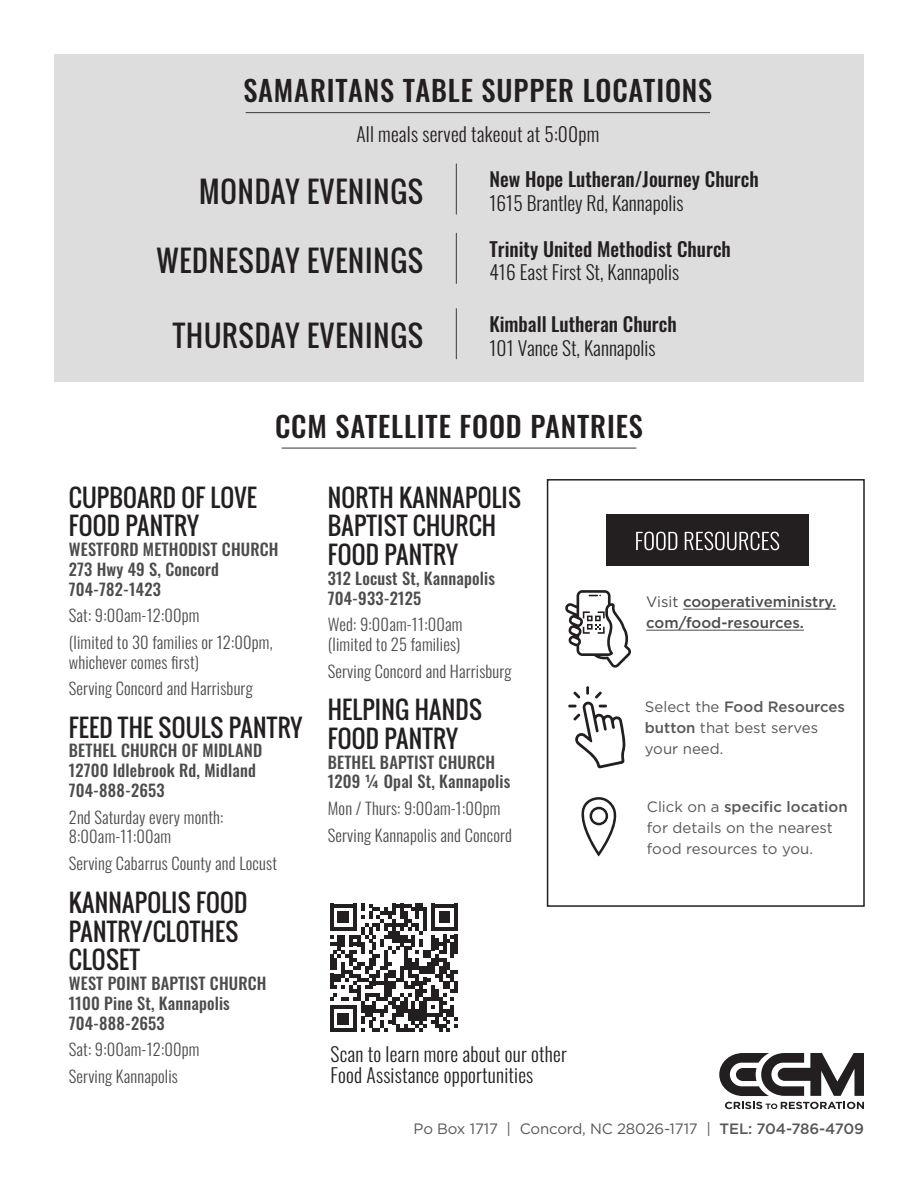
<style>
.page{position:relative;width:918px;height:1188px;background:#fff}
.page>*{position:absolute;margin:0;border:0;box-sizing:border-box;transform-origin:0 0}
.t1{font:500 28.5px "Oswald";letter-spacing:.03em;color:#231f20}
.t2{font:28.5px "Oswald";letter-spacing:.03em;color:#231f20}
.t3{font:24px/28.8px "Oswald";letter-spacing:.01em;color:#231f20}
.t4{font:300 19.5px/21px "Oswald";letter-spacing:.01em;color:#231f20}
.t5{font:500 19.5px/23.4px "Oswald";color:#231f20}
.t6{font:300 16.5px/19.8px "Oswald";letter-spacing:.01em;color:#4b4c4d}
.t7{font:500 16.5px/19.8px "Oswald";letter-spacing:.01em;color:#4b4c4d}
.t8{font:15px/21px "Gotham";color:#57585a}
.t9{font:500 15px/21px "Gotham";color:#4b4c4d}
.s1{font-weight:300}
.s2{font-weight:400}
.s3{font-weight:500}
</style>
<div class="page">
<div style="left:547px;top:479px;width:318px;height:428px;border:2px solid #231f20"></div>
<hr style="left:282px;top:448px;width:354px;height:1px;background:#4b4c4d">
<svg style="left:719px;top:1053px;width:145px;height:43px"></svg>
<svg style="left:725px;top:1102px;width:139px;height:7px"></svg>
<div style="left:54px;top:54px;width:810px;height:327px;background:#dedddd"></div>
<hr style="left:456px;top:164px;width:1px;height:50px;background:#4b4c4d">
<hr style="left:246px;top:112px;width:464px;height:1px;background:#4b4c4d">
<hr style="left:456px;top:233px;width:1px;height:51px;background:#4b4c4d">
<hr style="left:456px;top:308px;width:1px;height:51px;background:#4b4c4d">
<svg style="left:330px;top:904px;width:128px;height:128px"></svg>
<div style="left:606px;top:514px;width:203px;height:52px;background:#231f20"></div>
<svg style="left:636px;top:532px;width:143px;height:18px"></svg>
<svg style="left:568px;top:686px;width:58px;height:83px"></svg>
<hr style="left:683px;top:609px;width:153px;height:1px;background:#4b4c4d">
<hr style="left:646px;top:630px;width:158px;height:1px;background:#4b4c4d">
<svg style="left:565px;top:590px;width:66px;height:78px"></svg>
<svg style="left:581px;top:797px;width:36px;height:60px"></svg>
<p class="t1" style="left:243px;top:76px;width:470px">SAMARITANS TABLE SUPPER LOCATIONS</p>
<p class="t4" style="left:356px;top:121px;width:245px">All meals served takeout at 5:00pm</p>
<p class="t2" style="left:199px;top:170px;width:225px">MONDAY EVENINGS</p>
<p class="t2" style="left:157px;top:239px;width:268px">WEDNESDAY EVENINGS</p>
<p class="t2" style="left:173px;top:315px;width:252px">THURSDAY EVENINGS</p>
<p class="t5" style="left:489px;top:169px;width:271px">New Hope Lutheran/Journey Church</p>
<p class="t4" style="left:489px;top:190px;width:196px">1615 Brantley Rd, Kannapolis</p>
<p class="t5" style="left:489px;top:238px;width:243px">Trinity United Methodist Church</p>
<p class="t4" style="left:489px;top:260px;width:191px">416 East First St, Kannapolis</p>
<p class="t5" style="left:489px;top:314px;width:189px">Kimball Lutheran Church<br><span class="s1">101 Vance St, Kannapolis</span></p>
<p class="t1" style="left:275px;top:411px;width:369px">CCM SATELLITE FOOD PANTRIES</p>
<p class="t3" style="left:69px;top:483px;width:190px">CUPBOARD OF LOVE<br>FOOD PANTRY</p>
<p class="t7" style="left:69px;top:541px;width:211px">WESTFORD METHODIST CHURCH<br>273 Hwy 49 S, Concord<br>704-782-1423</p>
<p class="t6" style="left:69px;top:604px;width:132px">Sat: 9:00am-12:00pm</p>
<p class="t6" style="left:69px;top:631px;width:205px">(limited to 30 families or 12:00pm, whichever comes first)</p>
<p class="t6" style="left:69px;top:677px;width:185px">Serving Concord and Harrisburg</p>
<p class="t3" style="left:69px;top:713px;width:235px">FEED THE SOULS PANTRY</p>
<p class="t7" style="left:69px;top:742px;width:195px">BETHEL CHURCH OF MIDLAND<br>12700 Idlebrook Rd, Midland<br>704-888-2653</p>
<p class="t6" style="left:69px;top:805px;width:156px">2nd Saturday every month:</p>
<p class="t6" style="left:69px;top:825px;width:104px">8:00am-11:00am</p>
<p class="t6" style="left:69px;top:851px;width:210px">Serving Cabarrus County and Locust</p>
<p class="t3" style="left:69px;top:888px;width:180px">KANNAPOLIS FOOD<br>PANTRY/CLOTHES<br>CLOSET</p>
<p class="t7" style="left:69px;top:975px;width:199px">WEST POINT BAPTIST CHURCH<br>1100 Pine St, Kannapolis<br>704-888-2653</p>
<p class="t6" style="left:69px;top:1038px;width:132px">Sat: 9:00am-12:00pm</p>
<p class="t6" style="left:69px;top:1064px;width:111px">Serving Kannapolis</p>
<p class="t3" style="left:328px;top:483px;width:195px">NORTH KANNAPOLIS<br>BAPTIST CHURCH<br>FOOD PANTRY</p>
<p class="t7" style="left:328px;top:570px;width:169px">312 Locust St, Kannapolis<br>704-933-2125</p>
<p class="t6" style="left:328px;top:613px;width:136px">Wed: 9:00am-11:00am (limited to 25 families)</p>
<p class="t6" style="left:328px;top:659px;width:185px">Serving Concord and Harrisburg</p>
<p class="t3" style="left:328px;top:695px;width:156px">HELPING HANDS<br>FOOD PANTRY</p>
<p class="t7" style="left:328px;top:753px;width:184px">BETHEL BAPTIST CHURCH<br>1209 ¼ Opal St, Kannapolis</p>
<p class="t6" style="left:328px;top:797px;width:174px">Mon / Thurs: 9:00am-1:00pm</p>
<p class="t6" style="left:328px;top:823px;width:186px">Serving Kannapolis and Concord</p>
<p class="t4" style="left:331px;top:1041px;width:238px">Scan to learn more about our other<br>Food Assistance opportunities</p>
<p class="t9" style="left:646px;top:591px;width:192px"><span class="s2">Visit</span> cooperativeministry. com/food-resources.</p>
<p class="t8" style="left:645px;top:696px;width:202px">Select the <span class="s3">Food Resources button</span> that best serves your need.</p>
<p class="t8" style="left:647px;top:796px;width:202px">Click on a <span class="s3">specific location </span>for details on the nearest food resources to you.</p>
<p class="t8" style="left:414px;top:1118px;width:452px">Po Box 1717 | Concord, NC 28026-1717 | <span class="s3">TEL: 704-786-4709</span></p>
</div>
